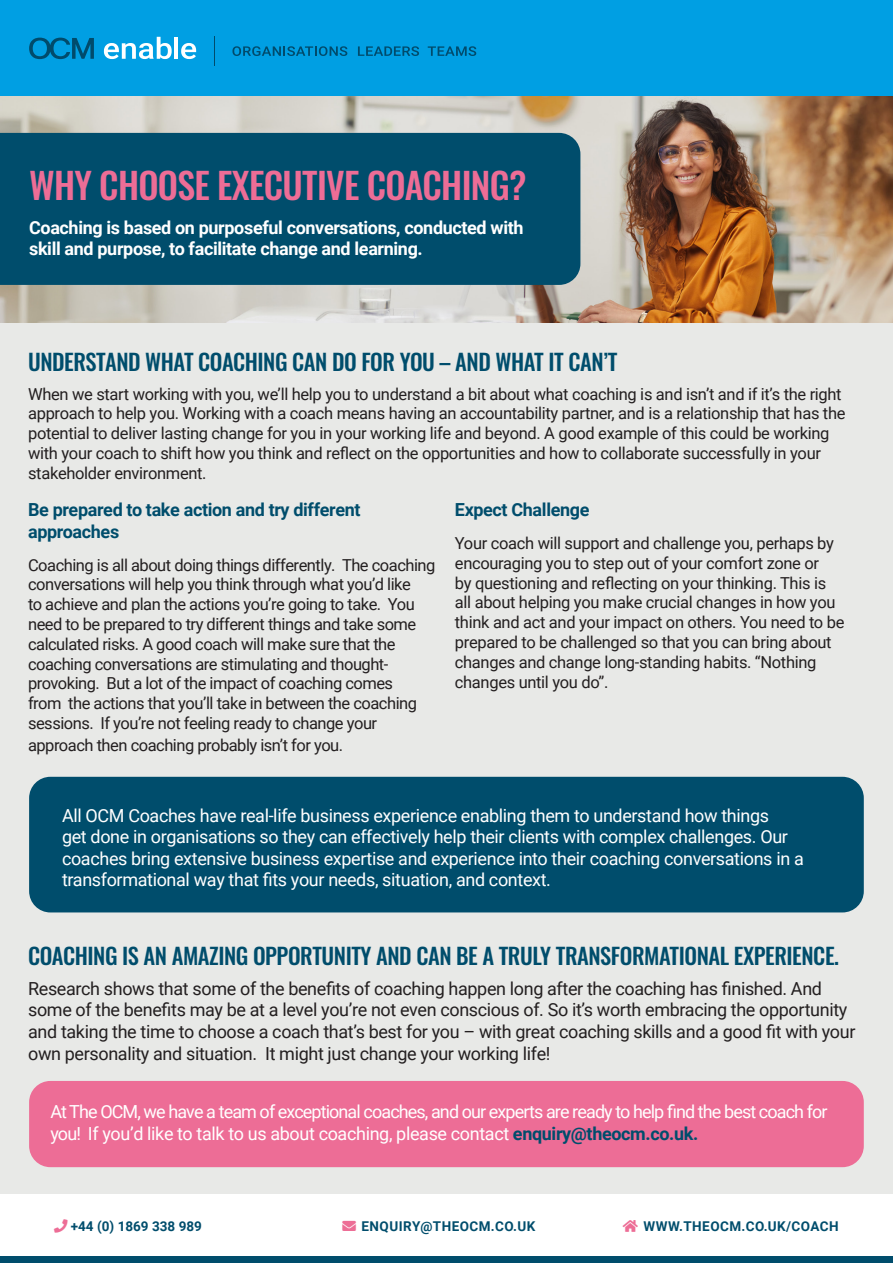
<style>
.page{position:relative;width:893px;height:1263px;background:#e8e9e7}
.page>*{position:absolute;margin:0;border:0;box-sizing:border-box;transform-origin:0 0}
.t1{font:500 36px "Oswald";letter-spacing:-.02em;color:#ed6d96}
.t2{font:500 22.5px "Oswald";letter-spacing:-.02em;color:#004d6c}
.t3{font:18px/21.6px "Roboto";letter-spacing:-.02em;color:#231f20}
.t4{font:18px/21.6px "Roboto";letter-spacing:-.02em;color:#fff}
.t5{font:18px/21.6px "Roboto";letter-spacing:-.05em;color:#fff}
.t6{font:700 18px/21.6px "Roboto";letter-spacing:-.02em;color:#fff}
.t7{font:700 18px/21.6px "Roboto";letter-spacing:-.02em;color:#004d6c}
.t8{font:16.5px/19.8px "Roboto";letter-spacing:-.02em;color:#231f20}
.t9{font:700 13.5px "Roboto";letter-spacing:.035em;color:#004d6c}
.t10{font:700 13.5px "Roboto";color:#004d6c}
.s1{font-weight:700;color:#004d6c}
.s2{color:#ed6d96}
</style>
<div class="page">
<img style="left:0;top:96px;width:893px;height:226px">
<div style="left:0;top:1195px;width:893px;height:68px;background:#fff"></div>
<div style="left:0;top:1256px;width:893px;height:7px;background:#004d6c"></div>
<div style="left:0;top:133px;width:580px;height:152px;background:#004d6c"></div>
<div style="left:29px;top:777px;width:835px;height:135px;background:#004d6c;border-radius:21px"></div>
<div style="left:29px;top:1081px;width:835px;height:86px;background:#ed6d96;border-radius:21px"></div>
<div style="left:0;top:0;width:893px;height:96px;background:#009fe3"></div>
<svg style="left:232px;top:46px;width:115px;height:10px"></svg>
<svg style="left:358px;top:46px;width:61px;height:10px"></svg>
<svg style="left:428px;top:46px;width:48px;height:10px"></svg>
<hr style="left:214px;top:36px;width:1px;height:30px;background:#004b6c">
<svg style="left:104px;top:37px;width:68px;height:22px"></svg>
<hr style="left:174px;top:37px;width:4px;height:22px;background:#fff">
<svg style="left:181px;top:43px;width:15px;height:16px"></svg>
<svg style="left:29px;top:38px;width:65px;height:21px"></svg>
<p class="t1" style="left:29px;top:167px;width:499px">WHY CHOOSE EXECUTIVE COACHING?</p>
<p class="t6" style="left:29px;top:216px;width:496px">Coaching is based on purposeful conversations, conducted with skill and purpose, to facilitate change and learning.</p>
<p class="t2" style="left:28px;top:350px;width:591px">UNDERSTAND WHAT COACHING CAN DO FOR YOU – AND WHAT IT CAN’T</p>
<p class="t8" style="left:28px;top:383px;width:819px">When we start working with you, we’ll help you to understand a bit about what coaching is and isn’t and if it’s the right approach to help you. Working with a coach means having an accountability partner, and is a relationship that has the potential to deliver lasting change for you in your working life and beyond. A good example of this could be working with your coach to shift how you think and reflect on the opportunities and how to collaborate successfully in your stakeholder environment.</p>
<p class="t7" style="left:28px;top:498px;width:334px">Be prepared to take action and try different approaches</p>
<p class="t8" style="left:28px;top:554px;width:409px">Coaching is all about doing things differently. The coaching conversations will help you think through what you’d like<br>to achieve and plan the actions you’re going to take. You need to be prepared to try different things and take some calculated risks. A good coach will make sure that the coaching conversations are stimulating and thought&shy;provoking. But a lot of the impact of coaching comes<br>from the actions that you’ll take in between the coaching sessions. If you’re not feeling ready to change your</p>
<p class="t8" style="left:28px;top:734px;width:317px">approach then coaching probably isn’t for you.</p>
<p class="t7" style="left:455px;top:498px;width:136px">Expect Challenge</p>
<p class="t8" style="left:455px;top:533px;width:391px">Your coach will support and challenge you, perhaps by encouraging you to step out of your comfort zone or<br>by questioning and reflecting on your thinking. This is all about helping you make crucial changes in how you think and act and your impact on others. You need to be prepared to be challenged so that you can bring about changes and change long-standing habits. “Nothing changes until you do”.</p>
<p class="t4" style="left:62px;top:804px;width:743px">All OCM Coaches have real-life business experience enabling them to understand how things<br>get done in organisations so they can effectively help their clients with complex challenges. Our coaches bring extensive business expertise and experience into their coaching conversations in a transformational way that fits your needs, situation, and context.</p>
<p class="t2" style="left:28px;top:944px;width:812px">COACHING IS AN AMAZING OPPORTUNITY AND CAN BE A TRULY TRANSFORMATIONAL EXPERIENCE.</p>
<p class="t3" style="left:28px;top:977px;width:829px">Research shows that some of the benefits of coaching happen long after the coaching has finished. And some of the benefits may be at a level you’re not even conscious of. So it’s worth embracing the opportunity and taking the time to choose a coach that’s best for you – with great coaching skills and a good fit with your own personality and situation. It might just change your working life!</p>
<p class="t5" style="left:50px;top:1100px;width:779px">At The OCM, we have a team of exceptional coaches, and our experts are ready to help find the best coach for you! If you’d like to talk to us about coaching, please contact <span class="s1">enquiry@theocm.co.uk.</span></p>
<p class="t10" style="left:54px;top:1216px;width:149px"><span class="s2">★</span> +44 (0) 1869 338 989</p>
<p class="t9" style="left:362px;top:1216px;width:175px">ENQUIRY@THEOCM.CO.UK</p>
<p class="t9" style="left:623px;top:1216px;width:217px"><span class="s2">★</span> WWW.THEOCM.CO.UK/COACH</p>
</div>
